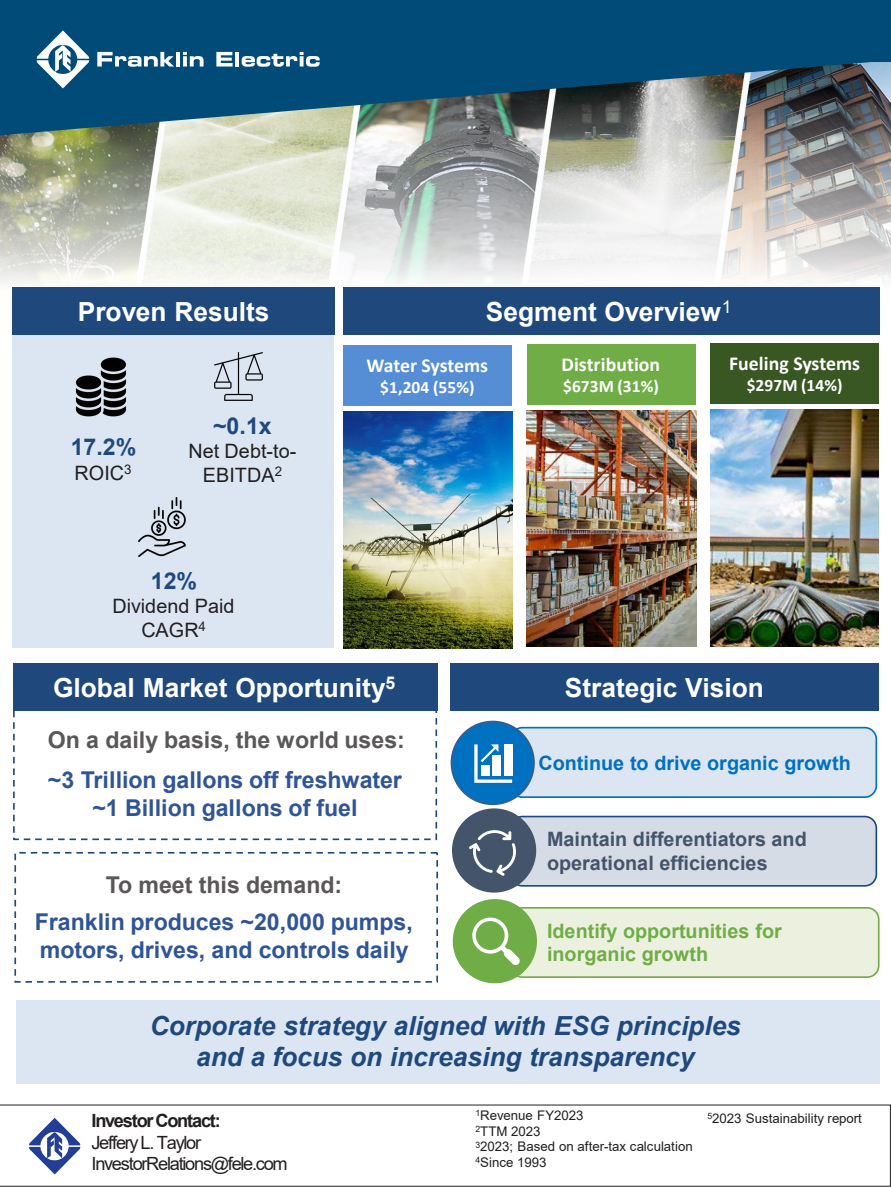
<style>
.page{position:relative;width:891px;height:1188px;background:#fff}
.page>*{position:absolute;margin:0;border:0;box-sizing:border-box;transform-origin:0 0}
.t1{font:italic 700 26.4px/31.7px "Arial";color:#1f497d;text-align:center}
.t2{font:700 26.4px "Arial";color:#fff}
.t3{font:700 23.1px/27.8px "Arial";color:#2f5597}
.t4{font:700 23.1px "Arial";color:#5a5758}
.t5{font:700 23.1px "Arial";color:#1f497d}
.t6{font:700 19.8px/23.7px "Arial";color:#44546a}
.t7{font:19.8px/23.7px "Arial";color:#231f20;text-align:center}
.t8{font:700 19.8px/23.7px "Arial";color:#70ad47}
.t9{font:700 19.8px "Calibri";letter-spacing:-.005em;color:#fff}
.t10{font:700 19.8px "Arial";color:#0070c0}
.t11{font:18.15px/21.8px "Arial";letter-spacing:-.065em;color:#231f20}
.t12{font:700 18.15px "Arial";letter-spacing:-.065em;color:#231f20}
.t13{font:700 17.4px "Calibri";letter-spacing:.005em;color:#fff}
.t14{font:13.2px/15.9px "Arial";letter-spacing:-.005em;color:#231f20}
</style>
<div class="page">
<div style="left:0;top:0;width:891px;height:62px;background:#014b78"></div>
<svg style="left:0;top:135px;width:891px;height:226px"></svg>
<img style="left:0;top:60px;width:891px;height:75px">
<div style="left:12px;top:331px;width:322px;height:317px;background:#dce6f2"></div>
<div style="left:343px;top:287px;width:537px;height:48px;background:#1f497d"></div>
<img style="left:138px;top:498px;width:48px;height:59px">
<img style="left:214px;top:352px;width:49px;height:49px">
<img style="left:75px;top:358px;width:52px;height:59px">
<div style="left:14px;top:852px;width:424px;height:131px;border:2px dashed #1f497d"></div>
<div style="left:16px;top:1001px;width:863px;height:83px;background:#dce6f2"></div>
<div style="left:13px;top:663px;width:425px;height:48px;background:#1f497d"></div>
<div style="left:450px;top:663px;width:429px;height:48px;background:#1f497d"></div>
<div style="left:511px;top:728px;width:365px;height:69px;background:#dce6f2;border-radius:12px"></div>
<div style="left:510px;top:727px;width:367px;height:71px;border:2px solid #0070c0;border-radius:12px"></div>
<div style="left:511px;top:817px;width:365px;height:69px;background:#d6dce5;border-radius:12px"></div>
<div style="left:510px;top:816px;width:367px;height:71px;border:2px solid #1f497d;border-radius:12px"></div>
<div style="left:511px;top:908px;width:368px;height:69px;background:#ebf1de;border-radius:12px"></div>
<div style="left:510px;top:907px;width:370px;height:71px;border:2px solid #70ad47;border-radius:12px"></div>
<div style="left:451px;top:722px;width:83px;height:82px;background:#0070c0;border-radius:50%"></div>
<div style="left:451px;top:721px;width:84px;height:84px;border:2px solid #385d8a;border-radius:50%"></div>
<svg style="left:474px;top:744px;width:38px;height:39px"></svg>
<div style="left:453px;top:809px;width:82px;height:83px;background:#44546a;border-radius:50%"></div>
<div style="left:452px;top:808px;width:84px;height:85px;border:2px solid #44546a;border-radius:50%"></div>
<svg style="left:469px;top:830px;width:47px;height:46px"></svg>
<div style="left:454px;top:900px;width:82px;height:82px;background:#70ad47;border-radius:50%"></div>
<div style="left:453px;top:899px;width:84px;height:84px;border:2px solid #70ad47;border-radius:50%"></div>
<svg style="left:472px;top:918px;width:48px;height:47px"></svg>
<div style="left:710px;top:343px;width:169px;height:61px;background:#385723"></div>
<img style="left:710px;top:409px;width:169px;height:237px">
<div style="left:527px;top:344px;width:168px;height:61px;background:#70ad47"></div>
<img style="left:527px;top:410px;width:169px;height:237px">
<div style="left:343px;top:345px;width:169px;height:61px;background:#558ed5"></div>
<img style="left:343px;top:412px;width:170px;height:236px">
<div style="left:12px;top:287px;width:323px;height:47px;background:#1f497d"></div>
<svg style="left:0;top:1105px;width:891px;height:82px"></svg>
<svg style="left:97px;top:52px;width:77px;height:15px"></svg>
<hr style="left:176px;top:52px;width:4px;height:15px;background:#fff">
<svg style="left:183px;top:52px;width:21px;height:15px"></svg>
<svg style="left:216px;top:52px;width:17px;height:15px"></svg>
<hr style="left:235px;top:52px;width:4px;height:15px;background:#fff">
<svg style="left:242px;top:52px;width:78px;height:15px"></svg>
<svg style="left:37px;top:30px;width:52px;height:59px"></svg>
<svg style="left:29px;top:1118px;width:51px;height:56px"></svg>
<p class="t2" style="left:78px;top:300px;width:193px">Proven Results</p>
<p class="t5" style="left:71px;top:437px;width:67px">17.2%</p>
<p class="t7" style="left:75px;top:462px;width:58px">ROIC<sup>3</sup></p>
<p class="t5" style="left:213px;top:416px;width:60px">~0.1x</p>
<p class="t7" style="left:188px;top:441px;width:109px">Net Debt-to-<br>EBITDA<sup>2</sup></p>
<p class="t5" style="left:151px;top:571px;width:48px">12%</p>
<p class="t7" style="left:113px;top:596px;width:123px">Dividend Paid<br>CAGR<sup>4</sup></p>
<p class="t2" style="left:486px;top:301px;width:247px">Segment Overview<sup>1</sup></p>
<p class="t9" style="left:367px;top:357px;width:123px">Water Systems</p>
<p class="t13" style="left:380px;top:380px;width:96px">$1,204 (55%)</p>
<p class="t9" style="left:562px;top:356px;width:100px">Distribution</p>
<p class="t13" style="left:563px;top:379px;width:97px">$673M (31%)</p>
<p class="t9" style="left:729px;top:355px;width:132px">Fueling Systems</p>
<p class="t13" style="left:747px;top:378px;width:97px">$297M (14%)</p>
<p class="t2" style="left:53px;top:676px;width:344px">Global Market Opportunity<sup>5</sup></p>
<p class="t2" style="left:565px;top:676px;width:200px">Strategic Vision</p>
<p class="t4" style="left:48px;top:731px;width:359px">On a daily basis, the world uses:</p>
<p class="t3" style="left:48px;top:768px;width:355px;text-align:center">~3 Trillion gallons off freshwater ~1 Billion gallons of fuel</p>
<p class="t4" style="left:106px;top:875px;width:238px">To meet this demand:</p>
<p class="t3" style="left:35px;top:910px;width:380px">Franklin produces ~20,000 pumps, motors, drives, and controls daily</p>
<p class="t10" style="left:539px;top:755px;width:314px">Continue to drive organic growth</p>
<p class="t6" style="left:547px;top:829px;width:261px">Maintain differentiators and operational efficiencies</p>
<p class="t8" style="left:547px;top:920px;width:236px">Identify opportunities for inorganic growth</p>
<p class="t1" style="left:150px;top:1012px;width:593px">Corporate strategy aligned with ESG principles and a focus on increasing transparency</p>
<p class="t12" style="left:91px;top:1113px;width:131px">Investor Contact:</p>
<p class="t11" style="left:91px;top:1132px;width:198px">Jeffery L. Taylor<br>InvestorRelations@fele.com</p>
<p class="t14" style="left:476px;top:1108px;width:219px"><sup>1</sup>Revenue FY2023<br><sup>2</sup>TTM 2023<br><sup>3</sup>2023; Based on after-tax calculation<br><sup>4</sup>Since 1993</p>
<p class="t14" style="left:707px;top:1111px;width:156px"><sup>5</sup>2023 Sustainability report</p>
</div>
